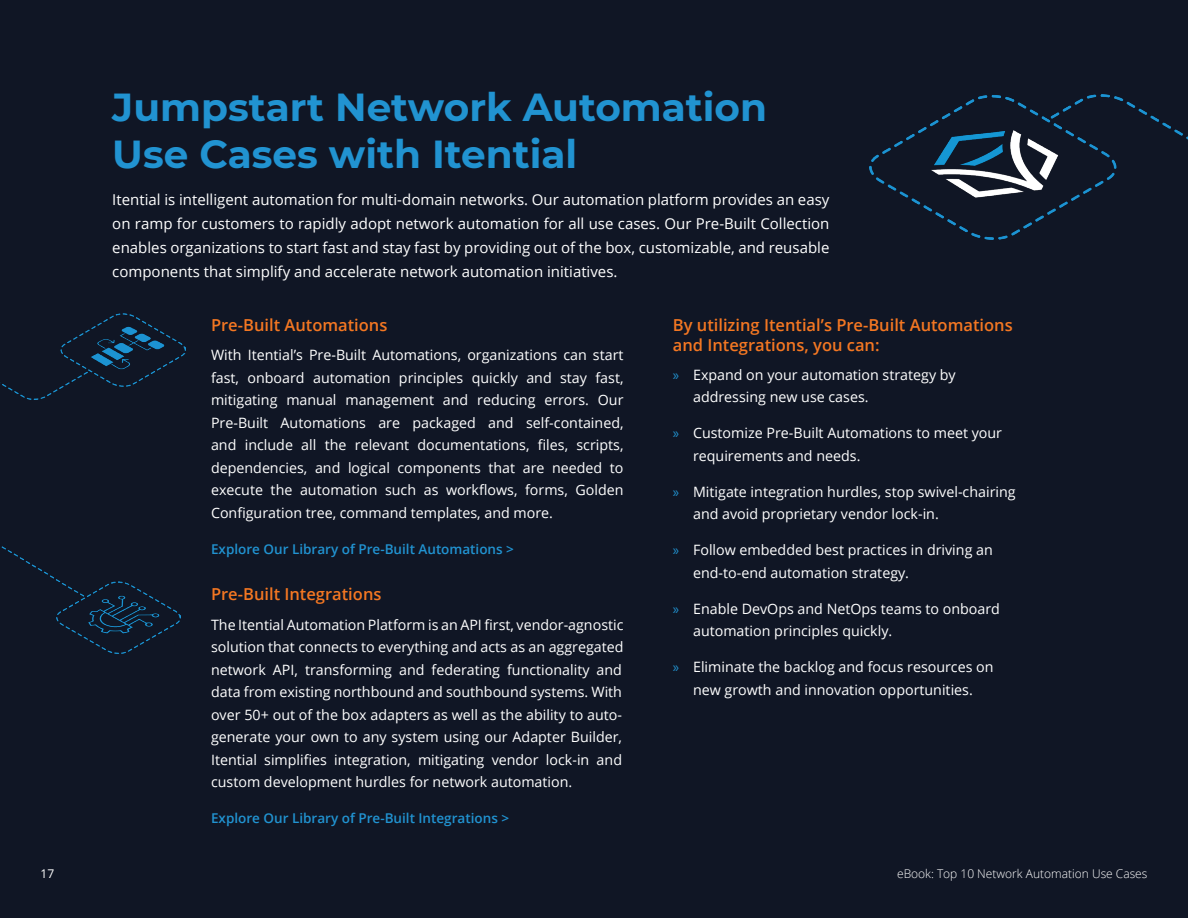
<style>
.page{position:relative;width:1188px;height:918px;background:#101625}
.page>*{position:absolute;margin:0;border:0;box-sizing:border-box;transform-origin:0 0}
.Heading{font:700 39px/46.8px "Montserrat";color:#2193d1}
.Subheading{font:600 16.5px/19.8px "Open Sans";color:#f47722}
.Paragraph{font:15px/24px "Open Sans";color:#fff;text-align:justify}
.Paragraph-2{font:14.25px/22.5px "Open Sans";color:#fff}
.Paragraph-3{font:600 13.5px "Open Sans";color:#2193d1}
.t1{font:300 12px "Open Sans";color:#fff}
.t2{font:12px "Open Sans";color:#fff}
.s1{font-family:"Myriad Pro";font-size:15px;color:#2193d1}
</style>
<div class="page">
<img style="left:869px;top:94px;width:319px;height:145px">
<img style="left:0;top:314px;width:186px;height:86px">
<img style="left:1px;top:546px;width:179px;height:107px">
<p class="Heading" style="left:112px;top:82px;width:656px">Jumpstart Network Automation<br>Use Cases with Itential</p>
<p class="Paragraph" style="left:112px;top:187px;width:719px">Itential is intelligent automation for multi-domain networks. Our automation platform provides an easy on ramp for customers to rapidly adopt network automation for all use cases. Our Pre-Built Collection enables organizations to start fast and stay fast by providing out of the box, customizable, and reusable components that simplify and accelerate network automation initiatives.</p>
<p class="Subheading" style="left:211px;top:315px;width:178px">Pre-Built Automations</p>
<p class="Paragraph-2" style="left:211px;top:343px;width:414px;text-align:justify">With Itential’s Pre-Built Automations, organizations can start fast, onboard automation principles quickly and stay fast, mitigating manual management and reducing errors. Our Pre-Built Automations are packaged and self-contained, and include all the relevant documentations, files, scripts, dependencies, and logical components that are needed to execute the automation such as workflows, forms, Golden Configuration tree, command templates, and more.</p>
<p class="Paragraph-3" style="left:211px;top:539px;width:304px">Explore Our Library of Pre-Built Automations &gt;</p>
<p class="Subheading" style="left:211px;top:584px;width:172px">Pre-Built Integrations</p>
<p class="Paragraph-2" style="left:211px;top:613px;width:414px;text-align:justify">The Itential Automation Platform is an API first, vendor-agnostic solution that connects to everything and acts as an aggregated network API, transforming and federating functionality and data from existing northbound and southbound systems. With over 50+ out of the box adapters as well as the ability to auto&shy;generate your own to any system using our Adapter Builder, Itential simplifies integration, mitigating vendor lock-in and custom development hurdles for network automation.</p>
<p class="Paragraph-3" style="left:211px;top:809px;width:300px">Explore Our Library of Pre-Built Integrations &gt;</p>
<p class="Subheading" style="left:673px;top:315px;width:341px">By utilizing Itential’s Pre-Built Automations and Integrations, you can:</p>
<p class="Paragraph-2" style="left:693px;top:363px;width:264px;text-indent:-20px"><span class="s1">»</span> Expand on your automation strategy by addressing new use cases.</p>
<p class="Paragraph-2" style="left:693px;top:422px;width:311px;text-indent:-20px"><span class="s1">»</span> Customize Pre-Built Automations to meet your requirements and needs.</p>
<p class="Paragraph-2" style="left:693px;top:480px;width:324px;text-indent:-20px"><span class="s1">»</span> Mitigate integration hurdles, stop swivel-chairing and avoid proprietary vendor lock-in.</p>
<p class="Paragraph-2" style="left:693px;top:539px;width:301px;text-indent:-20px"><span class="s1">»</span> Follow embedded best practices in driving an end-to-end automation strategy.</p>
<p class="Paragraph-2" style="left:693px;top:597px;width:308px;text-indent:-20px"><span class="s1">»</span> Enable DevOps and NetOps teams to onboard automation principles quickly.</p>
<p class="Paragraph-2" style="left:673px;top:656px;width:322px;text-align:center"><span class="s1">»</span> Eliminate the backlog and focus resources on new growth and innovation opportunities.</p>
<p class="t2" style="left:40px;top:865px;width:15px">17</p>
<p class="t1" style="left:897px;top:865px;width:252px">eBook: Top 10 Network Automation Use Cases</p>
</div>
